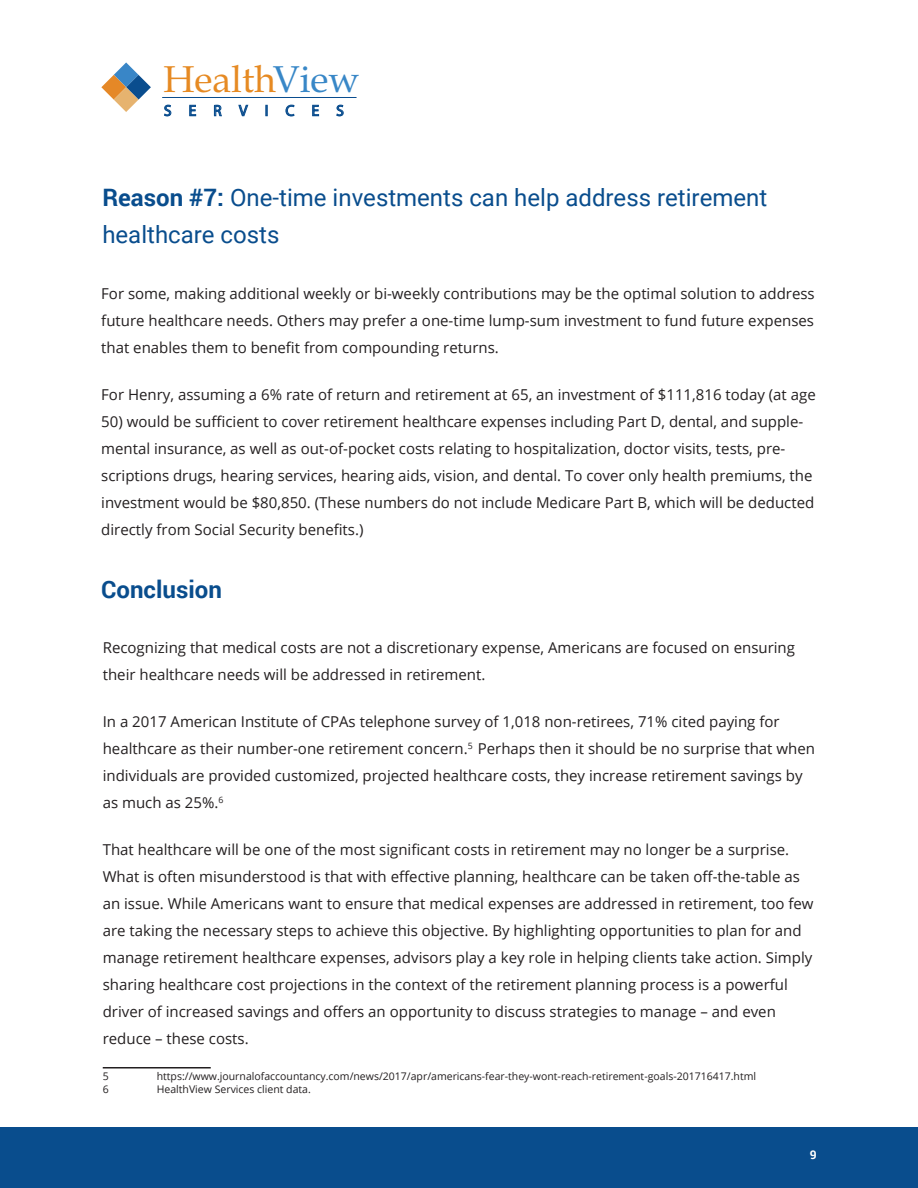
<style>
.page{position:relative;width:918px;height:1188px;background:#fff}
.page>*{position:absolute;margin:0;border:0;box-sizing:border-box;transform-origin:0 0}
.t1{font:37.35px "Book Antiqua";color:#e68a23}
.t2{font:24px/37.5px "Roboto";color:#094d8d}
.t3{font:700 24px "Roboto";color:#094d8d}
.t4{font:200 15.6px "Avenir Next";letter-spacing:1.095em;color:#0a4d8e}
.t5{font:15px/27px "Open Sans";color:#231f20}
.t6{font:700 12px "Roboto";color:#fff}
.t7{font:10.5px "Open Sans";color:#231f20}
.s1{color:#3887c7}
.s2{font-weight:700}
</style>
<div class="page">
<svg style="left:101px;top:62px;width:50px;height:50px"></svg>
<hr style="left:162px;top:97px;width:194px;height:1px;background:#0a4d8e">
<svg style="left:164px;top:105px;width:7px;height:11px"></svg>
<svg style="left:189px;top:105px;width:7px;height:11px"></svg>
<svg style="left:214px;top:105px;width:8px;height:11px"></svg>
<svg style="left:239px;top:105px;width:9px;height:12px"></svg>
<svg style="left:286px;top:105px;width:8px;height:11px"></svg>
<svg style="left:312px;top:105px;width:7px;height:11px"></svg>
<svg style="left:336px;top:105px;width:8px;height:11px"></svg>
<div style="left:0;top:1127px;width:918px;height:61px;background:#094d8d"></div>
<hr style="left:103px;top:1067px;width:108px;height:2px;background:#231f20">
<h1 class="t1" style="left:163px;top:53px;width:198px">Health<span class="s1">View</span></h1>
<p class="t4" style="left:164px;top:101px;width:181px">SERVICES</p>
<p class="t2" style="left:102px;top:177px;width:666px"><span class="s2">Reason #7:</span> One-time investments can help address retirement healthcare costs</p>
<p class="t5" style="left:101px;top:279px;width:715px;text-align:justify">For some, making additional weekly or bi-weekly contributions may be the optimal solution to address future healthcare needs. Others may prefer a one-time lump-sum investment to fund future expenses that enables them to benefit from compounding returns.</p>
<p class="t5" style="left:101px;top:381px;width:716px">For Henry, assuming a 6% rate of return and retirement at 65, an investment of $111,816 today (at age</p>
<p class="t5" style="left:101px;top:408px;width:715px">50) would be sufficient to cover retirement healthcare expenses including Part D, dental, and supple&shy;mental insurance, as well as out-of-pocket costs relating to hospitalization, doctor visits, tests, pre&shy;scriptions drugs, hearing services, hearing aids, vision, and dental. To cover only health premiums, the investment would be $80,850. (These numbers do not include Medicare Part B, which will be deducted directly from Social Security benefits.)</p>
<p class="t3" style="left:101px;top:573px;width:122px">Conclusion</p>
<p class="t5" style="left:103px;top:633px;width:694px">Recognizing that medical costs are not a discretionary expense, Americans are focused on ensuring their healthcare needs will be addressed in retirement.</p>
<p class="t5" style="left:103px;top:708px;width:714px">In a 2017 American Institute of CPAs telephone survey of 1,018 non-retirees, 71% cited paying for healthcare as their number-one retirement concern.<sup>5</sup><sup>1</sup>Perhaps then it should be no surprise that when individuals are provided customized, projected healthcare costs, they increase retirement savings by as much as 25%.<sup>6</sup><sup>2</sup></p>
<p class="t5" style="left:103px;top:836px;width:712px">That healthcare will be one of the most significant costs in retirement may no longer be a surprise.<br>What is often misunderstood is that with effective planning, healthcare can be taken off-the-table as an issue. While Americans want to ensure that medical expenses are addressed in retirement, too few are taking the necessary steps to achieve this objective. By highlighting opportunities to plan for and manage retirement healthcare expenses, advisors play a key role in helping clients take action. Simply sharing healthcare cost projections in the context of the retirement planning process is a powerful driver of increased savings and offers an opportunity to discuss strategies to manage – and even reduce – these costs.</p>
<p class="t7" style="left:103px;top:1069px;width:8px">5</p>
<p class="t7" style="left:157px;top:1069px;width:601px">https://www.journalofaccountancy.com/news/2017/apr/americans-fear-they-wont-reach-retirement-goals-201716417.html</p>
<p class="t7" style="left:103px;top:1082px;width:8px">6</p>
<p class="t7" style="left:157px;top:1082px;width:156px">HealthView Services client data.</p>
<p class="t6" style="left:810px;top:1146px;width:8px">9</p>
</div>
